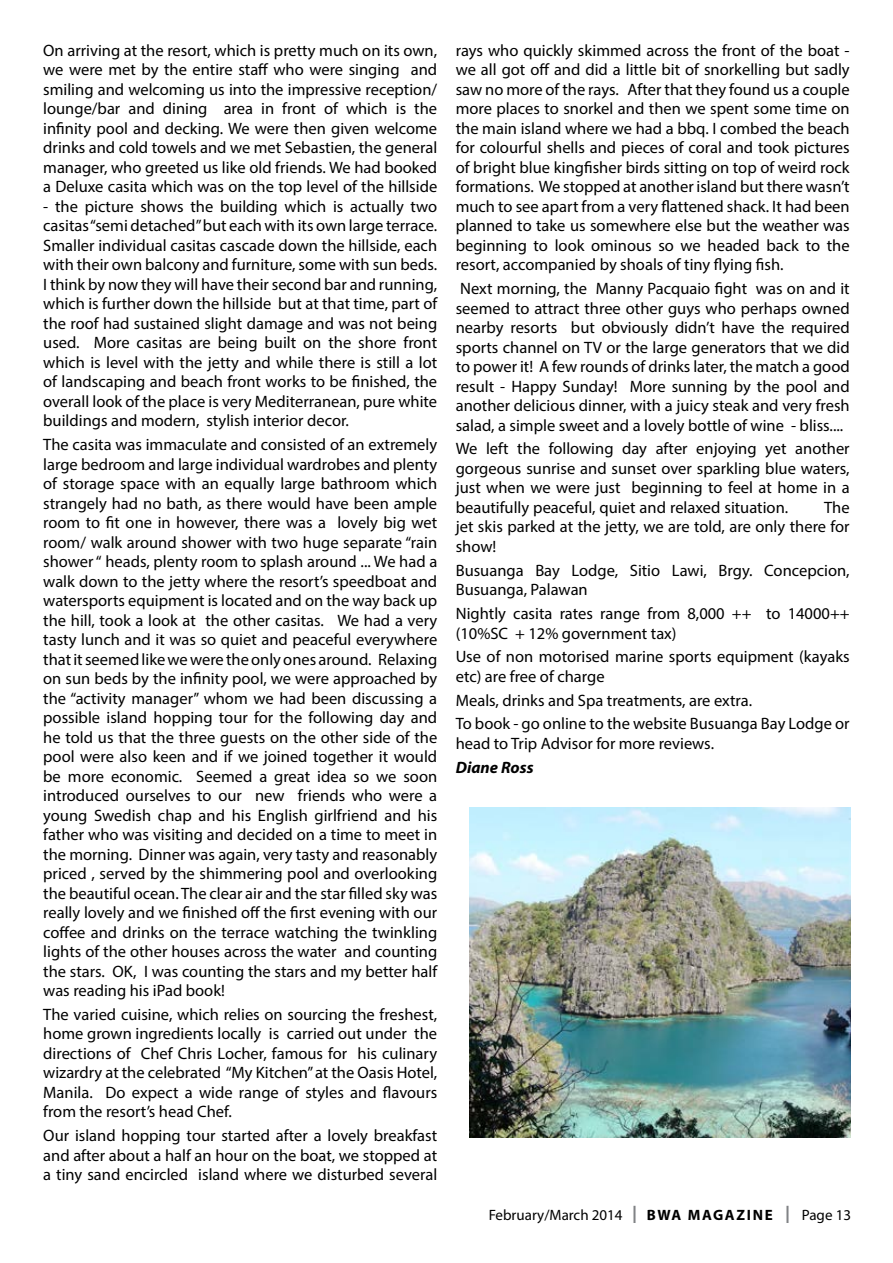
<style>
.page{position:relative;width:893px;height:1263px;background:#fff}
.page>*{position:absolute;margin:0;border:0;box-sizing:border-box;transform-origin:0 0}
.t1{font:16.5px/19.5px "Myriad Pro";color:#000;text-align:justify}
.t2{font:italic 700 16.5px "Myriad Pro";color:#000}
.t3{font:15px "Myriad Pro";color:#000}
.s1{font-stretch:condensed;font-size:25.5px;color:#808285}
.s2{font-weight:700}
</style>
<div class="page">
<img style="left:470px;top:808px;width:380px;height:329px">
<p class="t1" style="left:43px;top:40px;width:395px">On arriving at the resort, which is pretty much on its own, we were met by the entire staff who were singing and smiling and welcoming us into the impressive reception/ lounge/bar and dining area in front of which is the infinity pool and decking. We were then given welcome drinks and cold towels and we met Sebastien, the general manager, who greeted us like old friends. We had booked a Deluxe casita which was on the top level of the hillside</p>
<p class="t1" style="left:43px;top:196px;width:395px">- the picture shows the building which is actually two casitas “semi detached” but each with its own large terrace.<br>Smaller individual casitas cascade down the hillside, each with their own balcony and furniture, some with sun beds.<br>I think by now they will have their second bar and running, which is further down the hillside but at that time, part of the roof had sustained slight damage and was not being used. More casitas are being built on the shore front which is level with the jetty and while there is still a lot of landscaping and beach front works to be finished, the overall look of the place is very Mediterranean, pure white buildings and modern, stylish interior decor.</p>
<p class="t1" style="left:43px;top:434px;width:396px">The casita was immaculate and consisted of an extremely large bedroom and large individual wardrobes and plenty of storage space with an equally large bathroom which strangely had no bath, as there would have been ample room to fit one in however, there was a lovely big wet room/ walk around shower with two huge separate “rain shower “ heads, plenty room to splash around ... We had a walk down to the jetty where the resort’s speedboat and watersports equipment is located and on the way back up the hill, took a look at the other casitas. We had a very tasty lunch and it was so quiet and peaceful everywhere that it seemed like we were the only ones around. Relaxing on sun beds by the infinity pool, we were approached by the “activity manager” whom we had been discussing a possible island hopping tour for the following day and he told us that the three guests on the other side of the pool were also keen and if we joined together it would be more economic. Seemed a great idea so we soon introduced ourselves to our new friends who were a young Swedish chap and his English girlfriend and his father who was visiting and decided on a time to meet in the morning. Dinner was again, very tasty and reasonably priced , served by the shimmering pool and overlooking the beautiful ocean. The clear air and the star filled sky was really lovely and we finished off the first evening with our coffee and drinks on the terrace watching the twinkling lights of the other houses across the water and counting the stars. OK, I was counting the stars and my better half was reading his iPad book!</p>
<p class="t1" style="left:43px;top:1004px;width:395px">The varied cuisine, which relies on sourcing the freshest, home grown ingredients locally is carried out under the directions of Chef Chris Locher, famous for his culinary wizardry at the celebrated “My Kitchen” at the Oasis Hotel, Manila. Do expect a wide range of styles and flavours from the resort’s head Chef.</p>
<p class="t1" style="left:43px;top:1126px;width:395px">Our island hopping tour started after a lovely breakfast and after about a half an hour on the boat, we stopped at a tiny sand encircled island where we disturbed several</p>
<p class="t1" style="left:456px;top:40px;width:395px">rays who quickly skimmed across the front of the boat - we all got off and did a little bit of snorkelling but sadly saw no more of the rays. After that they found us a couple more places to snorkel and then we spent some time on the main island where we had a bbq. I combed the beach for colourful shells and pieces of coral and took pictures of bright blue kingfisher birds sitting on top of weird rock formations. We stopped at another island but there wasn’t much to see apart from a very flattened shack. It had been planned to take us somewhere else but the weather was beginning to look ominous so we headed back to the resort, accompanied by shoals of tiny flying fish.</p>
<p class="t1" style="left:456px;top:279px;width:395px">Next morning, the Manny Pacquaio fight was on and it seemed to attract three other guys who perhaps owned nearby resorts but obviously didn’t have the required sports channel on TV or the large generators that we did to power it! A few rounds of drinks later, the match a good result - Happy Sunday! More sunning by the pool and another delicious dinner, with a juicy steak and very fresh salad, a simple sweet and a lovely bottle of wine - bliss....</p>
<p class="t1" style="left:456px;top:439px;width:395px">We left the following day after enjoying yet another gorgeous sunrise and sunset over sparkling blue waters, just when we were just beginning to feel at home in a beautifully peaceful, quiet and relaxed situation.</p>
<p class="t1" style="left:456px;top:497px;width:395px;text-indent:368px">The jet skis parked at the jetty, we are told, are only there for show!</p>
<p class="t1" style="left:456px;top:560px;width:395px">Busuanga Bay Lodge, Sitio Lawi, Brgy. Concepcion,<br>Busuanga, Palawan</p>
<p class="t1" style="left:456px;top:603px;width:395px">Nightly casita rates range from 8,000 ++ to 14000++ (10%SC + 12% government tax)</p>
<p class="t1" style="left:456px;top:647px;width:395px">Use of non motorised marine sports equipment (kayaks etc) are free of charge</p>
<p class="t1" style="left:456px;top:688px;width:395px;line-height:23.7px">Meals, drinks and Spa treatments, are extra.<br>To book - go online to the website Busuanga Bay Lodge or</p>
<p class="t1" style="left:456px;top:733px;width:260px">head to Trip Advisor for more reviews.</p>
<p class="t2" style="left:456px;top:756px;width:79px">Diane Ross</p>
<p class="t3" style="left:489px;top:1205px;width:364px">February/March 2014 <span class="s1">I</span> <span class="s2">BWA MAGAZINE</span> <span class="s1">I</span> Page 13</p>
</div>
